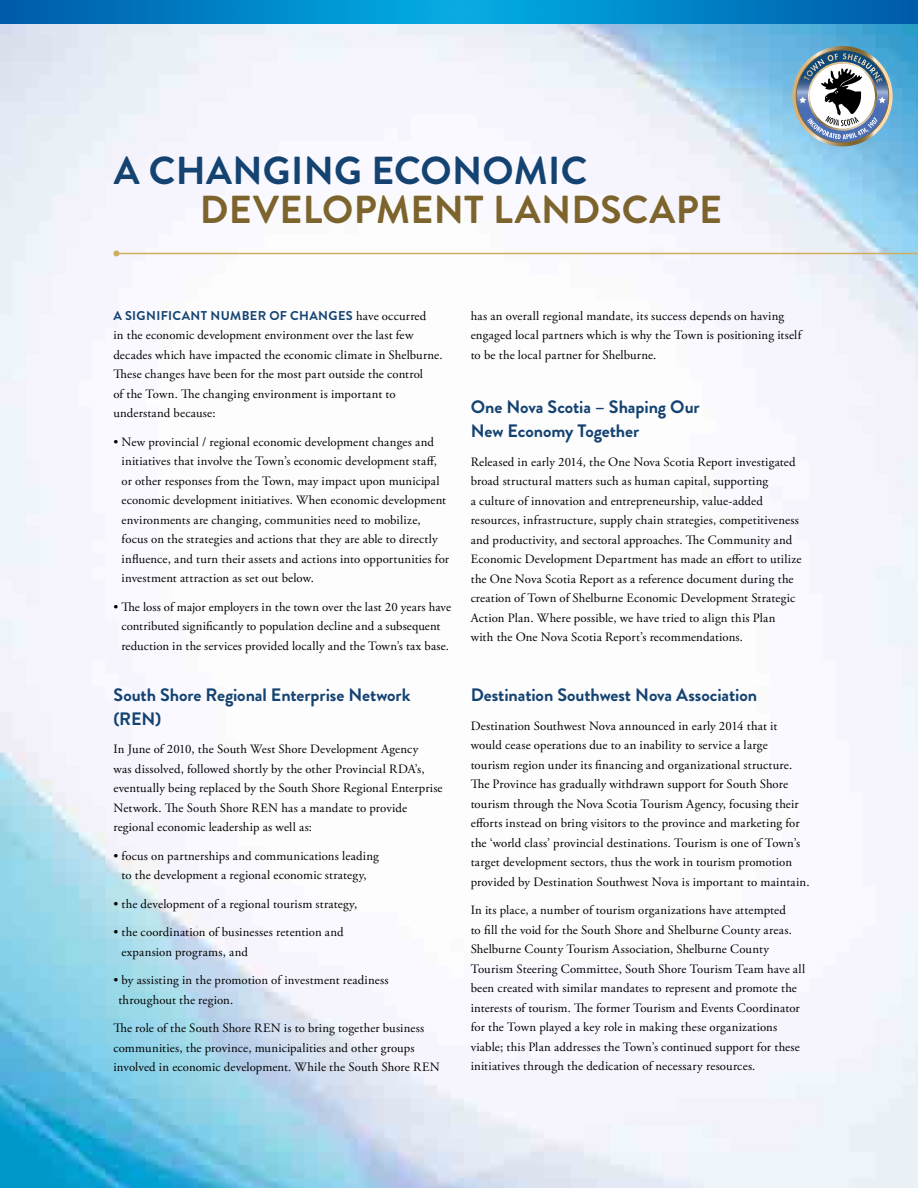
<style>
.page{position:relative;width:918px;height:1188px;background:#fff}
.page>*{position:absolute;margin:0;border:0;box-sizing:border-box;transform-origin:0 0}
.t1{font:700 39px "Brandon Grotesque";letter-spacing:.01em;color:#7c642c}
.t2{font:700 39px "Brandon Grotesque";letter-spacing:.01em;color:#144372}
.t3{font:700 18px/24px "Brandon Grotesque";letter-spacing:-.005em;color:#144372}
.t4{font:12.75px/19.5px "Adobe Garamond Pro";letter-spacing:.01em;color:#000}
.t5{font:700 12.75px "Brandon Grotesque";letter-spacing:.03em;color:#144372}
.s1{font-family:"Adobe Garamond Pro";font-weight:400;color:#000}
</style>
<div class="page">
<img style="left:0;top:24px;width:918px;height:1164px">
<hr style="left:116px;top:253px;width:802px;height:1px;background:#d0ad5e">
<svg style="left:113px;top:250px;width:6px;height:6px"></svg>
<svg style="left:0;top:0;width:918px;height:24px;background:#0083c6"></svg>
<img style="left:792px;top:46px;width:101px;height:100px">
<h1 class="t2" style="left:114px;top:143px;width:475px">A CHANGING ECONOMIC</h1>
<h1 class="t1" style="left:200px;top:182px;width:524px">DEVELOPMENT LANDSCAPE</h1>
<p class="t5" style="left:113px;top:306px;width:314px">A SIGNIFICANT NUMBER OF CHANGES <span class="s1">have occurred</span></p>
<p class="t4" style="left:113px;top:326px;width:331px">in the economic development environment over the last few decades which have impacted the economic climate in Shelburne.<br>These changes have been for the most part outside the control<br>of the Town. The changing environment is important to understand because:</p>
<p class="t4" style="left:122px;top:432px;width:329px;text-indent:-8px">• New provincial / regional economic development changes and initiatives that involve the Town’s economic development staff, or other responses from the Town, may impact upon municipal economic development initiatives. When economic development environments are changing, communities need to mobilize, focus on the strategies and actions that they are able to directly influence, and turn their assets and actions into opportunities for investment attraction as set out below.</p>
<p class="t4" style="left:113px;top:597px;width:339px;text-align:center">• The loss of major employers in the town over the last 20 years have contributed significantly to population decline and a subsequent reduction in the services provided locally and the Town’s tax base.</p>
<h2 class="t3" style="left:113px;top:683px;width:299px">South Shore Regional Enterprise Network (REN)</h2>
<p class="t4" style="left:113px;top:740px;width:331px">In June of 2010, the South West Shore Development Agency<br>was dissolved, followed shortly by the other Provincial RDA’s, eventually being replaced by the South Shore Regional Enterprise Network. The South Shore REN has a mandate to provide regional economic leadership as well as:</p>
<p class="t4" style="left:113px;top:846px;width:267px;text-align:center">• focus on partnerships and communications leading to the development a regional economic strategy,</p>
<p class="t4" style="left:113px;top:894px;width:246px">• the development of a regional tourism strategy,</p>
<p class="t4" style="left:122px;top:923px;width:224px;text-indent:-8px">• the coordination of businesses retention and expansion programs, and</p>
<p class="t4" style="left:118px;top:971px;width:272px;text-indent:-5px">• by assisting in the promotion of investment readiness throughout the region.</p>
<p class="t4" style="left:113px;top:1019px;width:328px">The role of the South Shore REN is to bring together business communities, the province, municipalities and other groups involved in economic development. While the South Shore REN</p>
<p class="t4" style="left:471px;top:306px;width:332px">has an overall regional mandate, its success depends on having engaged local partners which is why the Town is positioning itself to be the local partner for Shelburne.</p>
<h2 class="t3" style="left:471px;top:395px;width:231px">One Nova Scotia – Shaping Our<br>New Economy Together</h2>
<p class="t4" style="left:471px;top:453px;width:332px">Released in early 2014, the One Nova Scotia Report investigated broad structural matters such as human capital, supporting<br>a culture of innovation and entrepreneurship, value-added resources, infrastructure, supply chain strategies, competitiveness and productivity, and sectoral approaches. The Community and Economic Development Department has made an effort to utilize the One Nova Scotia Report as a reference document during the creation of Town of Shelburne Economic Development Strategic Action Plan. Where possible, we have tried to align this Plan<br>with the One Nova Scotia Report’s recommendations.</p>
<h2 class="t3" style="left:471px;top:683px;width:288px">Destination Southwest Nova Association</h2>
<p class="t4" style="left:471px;top:717px;width:340px">Destination Southwest Nova announced in early 2014 that it would cease operations due to an inability to service a large tourism region under its financing and organizational structure.<br>The Province has gradually withdrawn support for South Shore tourism through the Nova Scotia Tourism Agency, focusing their efforts instead on bring visitors to the province and marketing for the ‘world class’ provincial destinations. Tourism is one of Town’s target development sectors, thus the work in tourism promotion provided by Destination Southwest Nova is important to maintain.</p>
<p class="t4" style="left:471px;top:901px;width:336px">In its place, a number of tourism organizations have attempted<br>to fill the void for the South Shore and Shelburne County areas.<br>Shelburne County Tourism Association, Shelburne County Tourism Steering Committee, South Shore Tourism Team have all been created with similar mandates to represent and promote the interests of tourism. The former Tourism and Events Coordinator for the Town played a key role in making these organizations viable; this Plan addresses the Town’s continued support for these initiatives through the dedication of necessary resources.</p>
</div>
